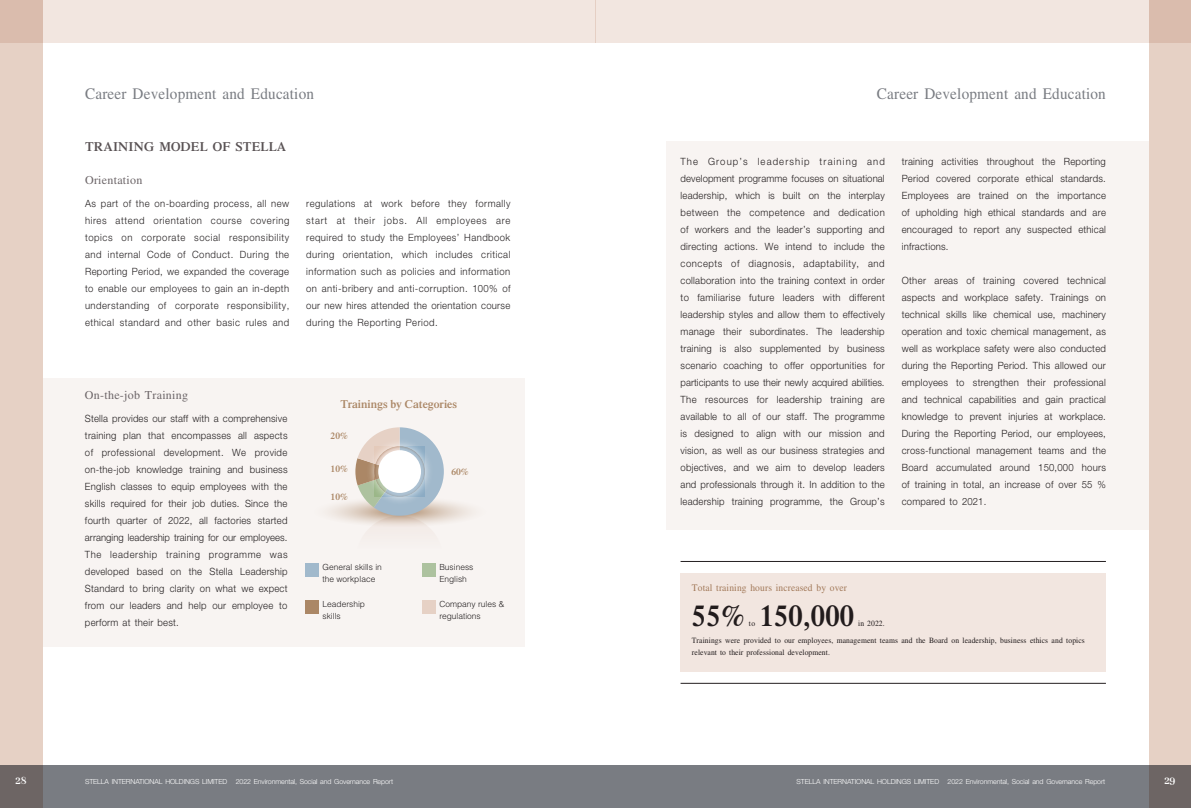
<style>
.page{position:relative;width:1191px;height:808px;background:#fff}
.page>*{position:absolute;margin:0;border:0;box-sizing:border-box;transform-origin:0 0}
.t1{font:600 30px "Times LT Std";letter-spacing:.015em;color:#231f20;scale:.95 1}
.t2{font:16px "Times LT Std";letter-spacing:.01em;color:#797c82;scale:.95 1}
.t3{font:600 13px "Times LT Std";letter-spacing:.01em;color:#585153}
.t4{font:12px "Times LT Std";letter-spacing:.02em;color:#6c6568}
.t5{font:700 12px "Abhaya Libre";color:#fff;scale:.95 1}
.t6{font:600 11.6px "Times LT Std";color:#ab8766}
.t7{font:300 10px/17px "Helvetica Neue LT Std";letter-spacing:.025em;color:#231f20;text-align:justify;scale:.95 1}
.t8{font:10px "Times LT Std";letter-spacing:.01em;color:#ab8766;scale:.95 1}
.t9{font:600 9.5px "Times LT Std";color:#ab8766}
.t10{font:300 8.4px/11.8px "Helvetica LT Std";color:#231f20}
.t11{font:8px/12px "Times LT Std";letter-spacing:.015em;color:#231f20;scale:.95 1}
.t12{font:300 7px "Helvetica Neue LT Std";letter-spacing:-.01em;color:#fff}
</style>
<div class="page">
<div style="left:595px;top:765px;width:596px;height:43px;background:#797c82"></div>
<div style="left:0;top:765px;width:595px;height:43px;background:#797c82"></div>
<div style="left:0;top:0;width:43px;height:808px;background:#e6d1c5"></div>
<div style="left:1148px;top:0;width:43px;height:808px;background:#e6d1c5"></div>
<div style="left:0;top:0;width:595px;height:43px;background:#f2e6e0"></div>
<div style="left:595px;top:0;width:596px;height:43px;background:#f2e6e0"></div>
<div style="left:666px;top:142px;width:482px;height:388px;background:#f8f4f2"></div>
<div style="left:680px;top:573px;width:426px;height:98px;background:#f2e6e0"></div>
<hr style="left:680px;top:561px;width:426px;height:1px;background:#231f20">
<hr style="left:680px;top:683px;width:426px;height:1px;background:#231f20">
<div style="left:43px;top:378px;width:481px;height:268px;background:#f8f4f2"></div>
<svg style="left:329px;top:427px;width:142px;height:98px"></svg>
<div style="left:305px;top:563px;width:13px;height:13px;background:#a1b9cc"></div>
<div style="left:305px;top:600px;width:13px;height:13px;background:#ab8766"></div>
<div style="left:422px;top:600px;width:13px;height:13px;background:#e6d1c5"></div>
<img style="left:363px;top:435px;width:73px;height:73px">
<svg style="left:374px;top:446px;width:51px;height:51px"></svg>
<div style="left:378px;top:450px;width:43px;height:43px;background:#fff;border-radius:50%"></div>
<svg style="left:356px;top:516px;width:87px;height:87px"></svg>
<h2 class="t2" style="left:85px;top:85px;width:243px">Career Development and Education</h2>
<h2 class="t2" style="left:877px;top:85px;width:243px">Career Development and Education</h2>
<h3 class="t3" style="left:85px;top:139px;width:203px">TRAINING MODEL OF STELLA</h3>
<p class="t4" style="left:85px;top:174px;width:59px">Orientation</p>
<p class="t7" style="left:85px;top:195px;width:216px">As part of the on-boarding process, all new hires attend orientation course covering topics on corporate social responsibility and internal Code of Conduct. During the Reporting Period, we expanded the coverage to enable our employees to gain an in-depth understanding of corporate responsibility, ethical standard and other basic rules and</p>
<p class="t7" style="left:306px;top:194px;width:216px">regulations at work before they formally start at their jobs. All employees are required to study the Employees’ Handbook during orientation, which includes critical information such as policies and information on anti-bribery and anti-corruption. 100% of our new hires attended the orientation course during the Reporting Period.</p>
<p class="t4" style="left:85px;top:388px;width:105px">On-the-job Training</p>
<p class="t7" style="left:85px;top:409px;width:215px">Stella provides our staff with a comprehensive training plan that encompasses all aspects of professional development. We provide on-the-job knowledge training and business English classes to equip employees with the skills required for their job duties. Since the fourth quarter of 2022, all factories started arranging leadership training for our employees.<br>The leadership training programme was developed based on the Stella Leadership Standard to bring clarity on what we expect from our leaders and help our employee to perform at their best.</p>
<p class="t6" style="left:341px;top:397px;width:118px">Trainings by Categories</p>
<p class="t9" style="left:331px;top:430px;width:19px">20%</p>
<p class="t9" style="left:331px;top:463px;width:19px">10%</p>
<p class="t9" style="left:331px;top:491px;width:19px">10%</p>
<p class="t9" style="left:451px;top:466px;width:19px">60%</p>
<p class="t10" style="left:322px;top:561px;width:61px">General skills in the workplace</p>
<p class="t10" style="left:439px;top:561px;width:36px">Business<br>English</p>
<p class="t10" style="left:322px;top:598px;width:44px">Leadership skills</p>
<p class="t10" style="left:439px;top:598px;width:66px">Company rules &amp; regulations</p>
<p class="t7" style="left:680px;top:153px;width:216px">The Group’s leadership training and development programme focuses on situational leadership, which is built on the interplay between the competence and dedication of workers and the leader’s supporting and directing actions. We intend to include the concepts of diagnosis, adaptability, and collaboration into the training context in order to familiarise future leaders with different leadership styles and allow them to effectively manage their subordinates. The leadership training is also supplemented by business scenario coaching to offer opportunities for participants to use their newly acquired abilities.<br>The resources for leadership training are available to all of our staff. The programme is designed to align with our mission and vision, as well as our business strategies and objectives, and we aim to develop leaders and professionals through it. In addition to the leadership training programme, the Group’s</p>
<p class="t7" style="left:901px;top:153px;width:216px">training activities throughout the Reporting Period covered corporate ethical standards.<br>Employees are trained on the importance of upholding high ethical standards and are encouraged to report any suspected ethical infractions.</p>
<p class="t7" style="left:901px;top:272px;width:216px">Other areas of training covered technical aspects and workplace safety. Trainings on technical skills like chemical use, machinery operation and toxic chemical management, as well as workplace safety were also conducted during the Reporting Period. This allowed our employees to strengthen their professional and technical capabilities and gain practical knowledge to prevent injuries at workplace.<br>During the Reporting Period, our employees, cross-functional management teams and the Board accumulated around 150,000 hours of training in total, an increase of over 55 % compared to 2021.</p>
<p class="t8" style="left:692px;top:582px;width:165px">Total training hours increased by over</p>
<h1 class="t1" style="left:692px;top:597px;width:57px">55%</h1>
<h1 class="t1" style="left:759px;top:597px;width:101px">150,000</h1>
<p class="t11" style="left:858px;top:617px;width:29px">in 2022.</p>
<p class="t11" style="left:692px;top:634px;width:415px">Trainings were provided to our employees, management teams and the Board on leadership, business ethics and topics relevant to their professional development.</p>
<p class="t11" style="left:749px;top:617px;width:8px">to</p>
<p class="t5" style="left:16px;top:774px;width:13px">28</p>
<p class="t5" style="left:1164px;top:774px;width:13px">29</p>
<p class="t12" style="left:85px;top:777px;width:309px">STELLA INTERNATIONAL HOLDINGS LIMITED 2022 Environmental, Social and Governance Report</p>
<p class="t12" style="left:796px;top:777px;width:310px">STELLA INTERNATIONAL HOLDINGS LIMITED 2022 Environmental, Social and Governance Report</p>
</div>
